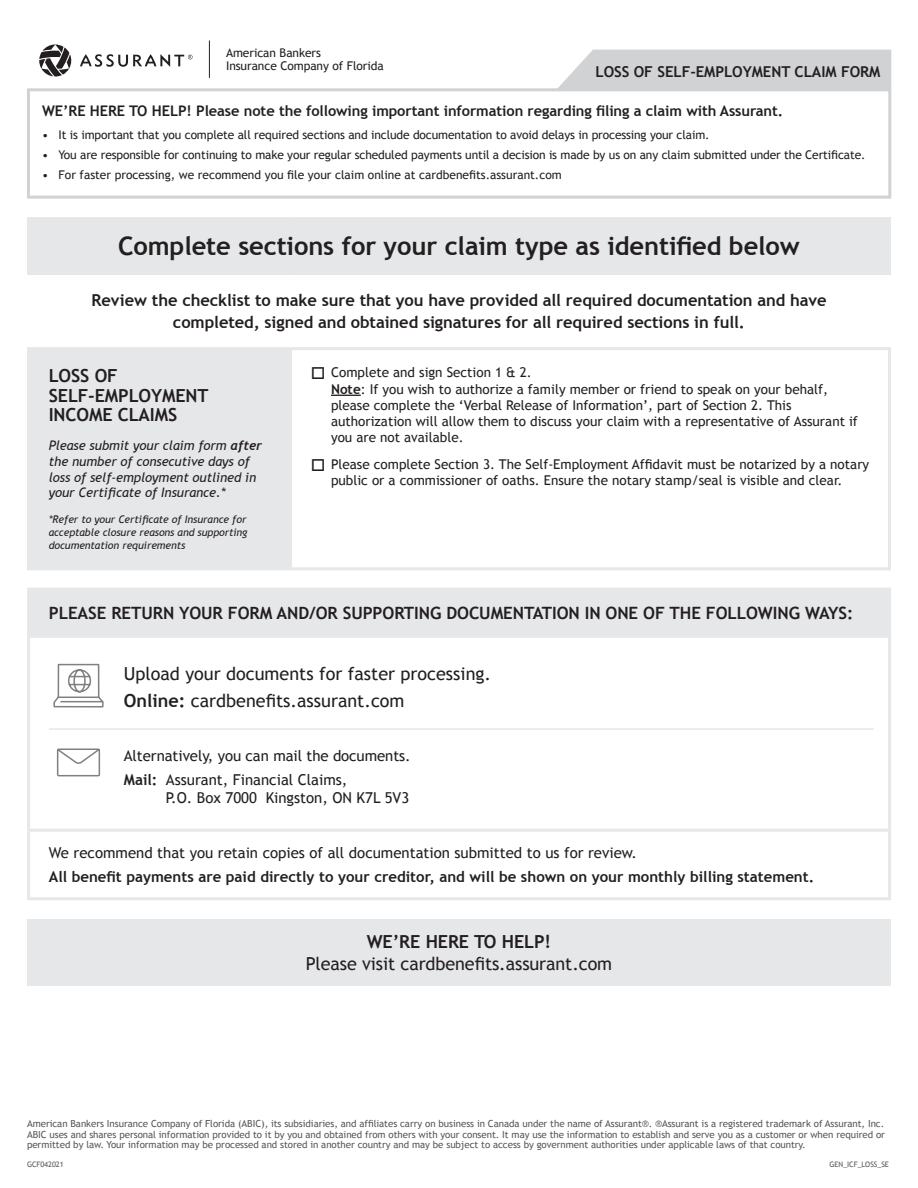
<style>
.page{position:relative;width:918px;height:1188px;background:#fff}
.page>*{position:absolute;margin:0;border:0;box-sizing:border-box;transform-origin:0 0}
.t1{font:700 25.5px "Trebuchet MS";letter-spacing:-.005em;color:#231f20}
.t2{font:18px/27.6px "Trebuchet MS";color:#231f20}
.t3{font:700 18px/19.5px "Trebuchet MS";letter-spacing:-.005em;color:#231f20}
.t4{font:700 16.95px "Trebuchet MS";letter-spacing:-.005em;color:#231f20}
.t5{font:700 16.5px/22.5px "Trebuchet MS";letter-spacing:-.005em;color:#231f20;text-align:center}
.t6{font:15px/24px "Trebuchet MS";color:#231f20}
.t7{font:700 15px "Trebuchet MS";color:#231f20}
.t8{font:700 14.7px "Trebuchet MS";letter-spacing:-.005em;color:#231f20}
.t9{font:13.5px/16.2px "Trebuchet MS";color:#231f20}
.t10{font:italic 13.05px/15.6px "Trebuchet MS";letter-spacing:-.005em;color:#231f20}
.t11{font:12px/13.5px "Trebuchet MS";letter-spacing:-.01em;color:#231f20}
.t12{font:italic 10.5px/12.6px "Trebuchet MS";letter-spacing:-.005em;color:#231f20;text-align:justify}
.t13{font:9.75px/10.5px "Trebuchet MS";letter-spacing:-.005em;color:#57585a;text-align:justify}
.t14{font:7.5px "Trebuchet MS";letter-spacing:-.005em;color:#57585a}
.s1{font-family:"Trebuchet";font-weight:700}
.s2{font-weight:700}
</style>
<div class="page">
<div style="left:27px;top:88px;width:864px;height:111px;border:3px solid #d1d2d4"></div>
<div style="left:556px;top:50px;width:335px;height:40px;background:#d1d2d4"></div>
<hr style="left:209px;top:40px;width:1px;height:38px;background:#241f21">
<svg style="left:39px;top:44px;width:33px;height:33px"></svg>
<svg style="left:80px;top:54px;width:113px;height:13px"></svg>
<div style="left:27px;top:919px;width:864px;height:66px;background:#e6e7e9"></div>
<div style="left:29px;top:589px;width:861px;height:47px;background:#e6e7e9"></div>
<hr style="left:27px;top:588px;width:864px;height:3px;background:#e6e7e9">
<hr style="left:27px;top:591px;width:3px;height:44px;background:#e6e7e9">
<hr style="left:888px;top:591px;width:3px;height:44px;background:#e6e7e9">
<hr style="left:27px;top:635px;width:864px;height:3px;background:#e6e7e9">
<hr style="left:27px;top:638px;width:3px;height:191px;background:#e6e7e9">
<hr style="left:888px;top:638px;width:3px;height:191px;background:#e6e7e9">
<hr style="left:27px;top:829px;width:864px;height:3px;background:#e6e7e9">
<hr style="left:27px;top:832px;width:3px;height:65px;background:#e6e7e9">
<hr style="left:888px;top:832px;width:3px;height:65px;background:#e6e7e9">
<hr style="left:27px;top:897px;width:864px;height:3px;background:#e6e7e9">
<hr style="left:49px;top:728px;width:825px;height:2px;background:#e6e7e9">
<svg style="left:53px;top:663px;width:51px;height:323px"></svg>
<svg style="left:30px;top:220px;width:858px;height:347px"></svg>
<hr style="left:27px;top:217px;width:264px;height:3px;background:#e6e7e9">
<hr style="left:27px;top:220px;width:3px;height:52px;background:#e6e7e9">
<hr style="left:291px;top:217px;width:600px;height:3px;background:#e6e7e9">
<hr style="left:888px;top:220px;width:3px;height:52px;background:#e6e7e9">
<hr style="left:27px;top:272px;width:264px;height:3px;background:#e6e7e9">
<hr style="left:291px;top:272px;width:600px;height:3px;background:#e6e7e9">
<hr style="left:27px;top:347px;width:264px;height:3px;background:#e6e7e9">
<hr style="left:27px;top:350px;width:3px;height:217px;background:#e6e7e9">
<hr style="left:291px;top:347px;width:600px;height:3px;background:#e6e7e9">
<hr style="left:289px;top:350px;width:3px;height:217px;background:#e6e7e9">
<hr style="left:888px;top:350px;width:3px;height:217px;background:#e6e7e9">
<hr style="left:27px;top:567px;width:264px;height:3px;background:#e6e7e9">
<hr style="left:291px;top:567px;width:600px;height:3px;background:#e6e7e9">
<hr style="left:331px;top:395px;width:30px;height:1px;background:#231f20">
<svg style="left:312px;top:367px;width:30px;height:13px"></svg>
<svg style="left:312px;top:459px;width:30px;height:13px"></svg>
<p class="t11" style="left:226px;top:46px;width:159px">American Bankers<br>Insurance Company of Florida</p>
<h3 class="t7" style="left:596px;top:62px;width:286px">LOSS OF SELF-EMPLOYMENT CLAIM FORM</h3>
<h3 class="t8" style="left:42px;top:102px;width:743px">WE’RE HERE TO HELP! Please note the following important information regarding filing a claim with Assurant.</h3>
<p class="t11" style="left:42px;top:128px;width:669px">• It is important that you complete all required sections and include documentation to avoid delays in processing your claim.</p>
<p class="t11" style="left:42px;top:148px;width:825px">• You are responsible for continuing to make your regular scheduled payments until a decision is made by us on any claim submitted under the Certificate.</p>
<p class="t11" style="left:42px;top:168px;width:521px">• For faster processing, we recommend you file your claim online at cardbenefits.assurant.com</p>
<h1 class="t1" style="left:118px;top:230px;width:683px">Complete sections for your claim type as identified below</h1>
<h3 class="t5" style="left:91px;top:289px;width:737px">Review the checklist to make sure that you have provided all required documentation and have completed, signed and obtained signatures for all required sections in full.</h3>
<h2 class="t3" style="left:49px;top:366px;width:161px">LOSS OF<br>SELF-EMPLOYMENT<br>INCOME CLAIMS</h2>
<h3 class="t10" style="left:49px;top:438px;width:215px">Please submit your claim form <span class="s1">after </span>the number of consecutive days of loss of self-employment outlined in your Certificate of Insurance.*</h3>
<p class="t12" style="left:49px;top:514px;width:200px">*Refer to your Certificate of Insurance for acceptable closure reasons and supporting documentation requirements</p>
<p class="t9" style="left:331px;top:365px;width:528px">Complete and sign Section 1 &amp; 2.<br><span class="s2">Note</span>: If you wish to authorize a family member or friend to speak on your behalf, please complete the ‘Verbal Release of Information’, part of Section 2. This authorization will allow them to discuss your claim with a representative of Assurant if you are not available.</p>
<h3 class="t9" style="left:331px;top:456px;width:540px">Please complete Section 3. The Self-Employment Affidavit must be notarized by a notary public or a commissioner of oaths. Ensure the notary stamp/seal is visible and clear.</h3>
<h3 class="t4" style="left:49px;top:602px;width:806px">PLEASE RETURN YOUR FORM AND/OR SUPPORTING DOCUMENTATION IN ONE OF THE FOLLOWING WAYS:</h3>
<h2 class="t2" style="left:124px;top:660px;width:369px">Upload your documents for faster processing.<br><span class="s2">Online:</span> cardbenefits.assurant.com</h2>
<h3 class="t6" style="left:124px;top:744px;width:288px">Alternatively, you can mail the documents.<br><span class="s2">Mail:</span> Assurant, Financial Claims,</h3>
<h3 class="t6" style="left:166px;top:786px;width:245px">P.O. Box 7000 Kingston, ON K7L 5V3</h3>
<h3 class="t6" style="left:49px;top:841px;width:590px">We recommend that you retain copies of all documentation submitted to us for review.</h3>
<h3 class="t7" style="left:49px;top:867px;width:767px">All benefit payments are paid directly to your creditor, and will be shown on your monthly billing statement.</h3>
<h2 class="t3" style="left:367px;top:932px;width:186px">WE’RE HERE TO HELP!</h2>
<h2 class="t2" style="left:306px;top:950px;width:308px">Please visit cardbenefits.assurant.com</h2>
<p class="t13" style="left:27px;top:1119px;width:860px">American Bankers Insurance Company of Florida (ABIC), its subsidiaries, and affiliates carry on business in Canada under the name of Assurant®. ®Assurant is a registered trademark of Assurant, Inc.<br>ABIC uses and shares personal information provided to it by you and obtained from others with your consent. It may use the information to establish and serve you as a customer or when required or permitted by law. Your information may be processed and stored in another country and may be subject to access by government authorities under applicable laws of that country.</p>
<p class="t14" style="left:27px;top:1159px;width:38px">GCF042021</p>
<p class="t14" style="left:830px;top:1159px;width:61px">GEN_ICF_LOSS_SE</p>
</div>
